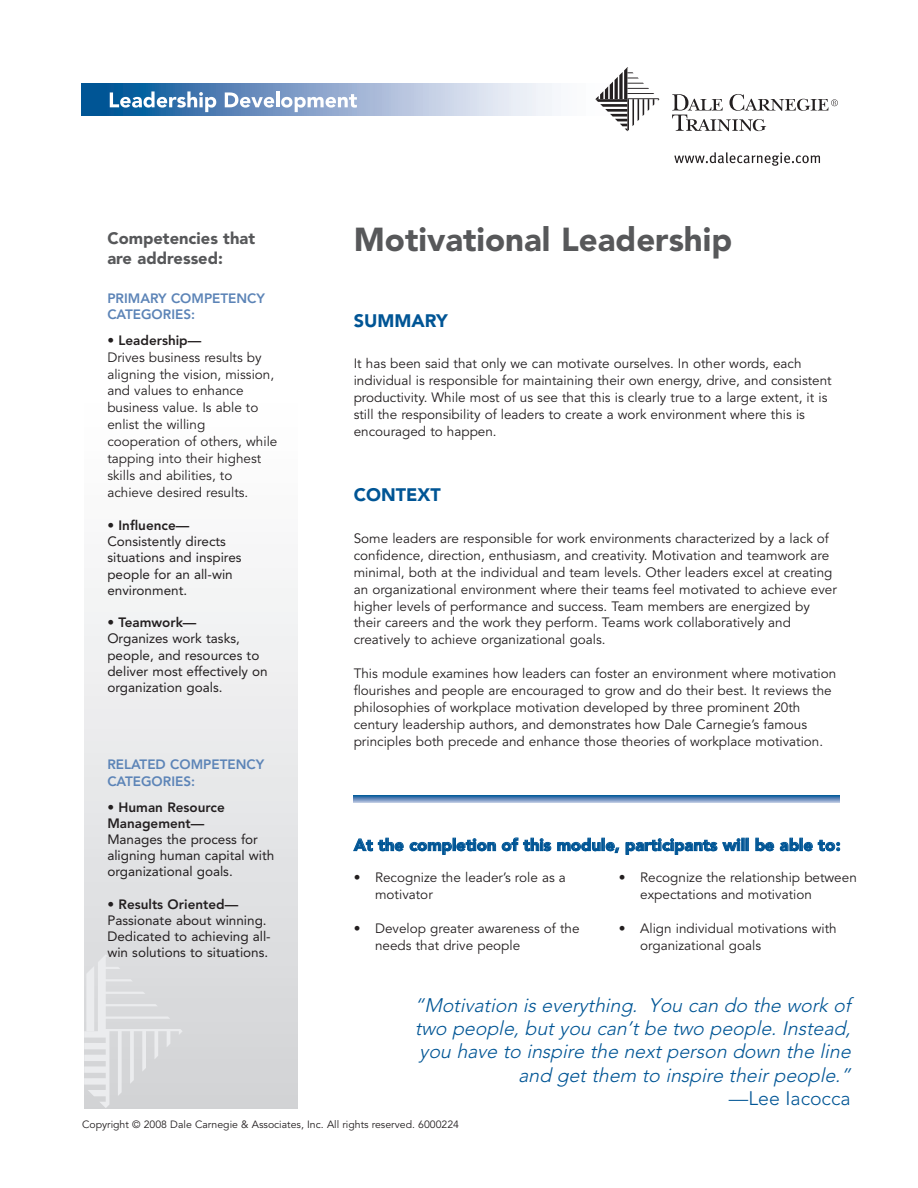
<style>
.page{position:relative;width:918px;height:1188px;background:#fff}
.page>*{position:absolute;margin:0;border:0;box-sizing:border-box;transform-origin:0 0}
.t1{font:900 33px "Avenir LT";color:#57585a}
.t2{font:italic 300 19.5px/23.4px "Avenir LT";color:#005595;text-align:right}
.t3{font:300 19.5px "Avenir LT";color:#005595}
.t4{font:900 18px "Avenir LT";color:#005595}
.t5{font:900 16.5px "Avenir LT";color:#005595}
.t6{font:900 16.5px/19.8px "Avenir LT";color:#57585a}
.t7{font:13.5px/17px "Avenir LT";color:#231f20}
.t8{font:13.5px/16.2px "Avenir LT";color:#231f20}
.t9{font:800 13.5px/16.2px "Avenir LT";color:#231f20}
.t10{font:800 13.5px/16.2px "Avenir LT";color:#5c84b7}
.t11{font:10.5px "Avenir LT";color:#231f20}
</style>
<div class="page">
<div style="left:84px;top:84px;width:214px;height:1024px;background:linear-gradient(to bottom,#fff,#d6d7da)"></div>
<svg style="left:82px;top:83px;width:578px;height:32px"></svg>
<svg style="left:110px;top:91px;width:106px;height:21px"></svg>
<svg style="left:225px;top:92px;width:49px;height:16px"></svg>
<hr style="left:276px;top:91px;width:3px;height:16px;background:#fff">
<svg style="left:281px;top:94px;width:76px;height:18px"></svg>
<svg style="left:595px;top:67px;width:64px;height:64px"></svg>
<svg style="left:672px;top:94px;width:166px;height:37px"></svg>
<svg style="left:674px;top:152px;width:146px;height:14px"></svg>
<svg style="left:84px;top:954px;width:99px;height:154px"></svg>
<svg style="left:354px;top:796px;width:485px;height:6px"></svg>
<p class="t6" style="left:107px;top:228px;width:149px">Competencies that are addressed:</p>
<p class="t10" style="left:107px;top:290px;width:159px">PRIMARY COMPETENCY<br>CATEGORIES:</p>
<p class="t9" style="left:107px;top:332px;width:95px">• Leadership—</p>
<p class="t7" style="left:107px;top:349px;width:172px">Drives business results by aligning the vision, mission, and values to enhance business value. Is able to enlist the willing cooperation of others, while tapping into their highest skills and abilities, to achieve desired results.</p>
<p class="t9" style="left:107px;top:517px;width:83px">• Influence—</p>
<p class="t8" style="left:107px;top:534px;width:136px">Consistently directs situations and inspires people for an all-win environment.</p>
<p class="t9" style="left:107px;top:615px;width:91px">• Teamwork—</p>
<p class="t8" style="left:107px;top:631px;width:162px">Organizes work tasks, people, and resources to deliver most effectively on organization goals.</p>
<p class="t10" style="left:107px;top:757px;width:158px">RELATED COMPETENCY<br>CATEGORIES:</p>
<p class="t9" style="left:107px;top:799px;width:119px">• Human Resource<br>Management—</p>
<p class="t8" style="left:107px;top:831px;width:169px">Manages the process for aligning human capital with organizational goals.</p>
<p class="t9" style="left:107px;top:896px;width:132px">• Results Oriented—</p>
<p class="t8" style="left:107px;top:912px;width:165px">Passionate about winning.<br>Dedicated to achieving all&shy;win solutions to situations.</p>
<h1 class="t1" style="left:354px;top:220px;width:380px">Motivational Leadership</h1>
<h3 class="t4" style="left:354px;top:309px;width:95px">SUMMARY</h3>
<p class="t7" style="left:354px;top:355px;width:480px">It has been said that only we can motivate ourselves. In other words, each individual is responsible for maintaining their own energy, drive, and consistent productivity. While most of us see that this is clearly true to a large extent, it is still the responsibility of leaders to create a work environment where this is encouraged to happen.</p>
<h3 class="t4" style="left:354px;top:484px;width:88px">CONTEXT</h3>
<p class="t7" style="left:354px;top:530px;width:485px">Some leaders are responsible for work environments characterized by a lack of confidence, direction, enthusiasm, and creativity. Motivation and teamwork are minimal, both at the individual and team levels. Other leaders excel at creating an organizational environment where their teams feel motivated to achieve ever higher levels of performance and success. Team members are energized by their careers and the work they perform. Teams work collaboratively and creatively to achieve organizational goals.</p>
<p class="t7" style="left:354px;top:665px;width:484px">This module examines how leaders can foster an environment where motivation flourishes and people are encouraged to grow and do their best. It reviews the philosophies of workplace motivation developed by three prominent 20th century leadership authors, and demonstrates how Dale Carnegie’s famous principles both precede and enhance those theories of workplace motivation.</p>
<p class="t5" style="left:354px;top:835px;width:488px">At the completion of this module, participants will be able to:</p>
<p class="t7" style="left:375px;top:869px;width:192px;text-indent:-21px">• Recognize the leader’s role as a motivator</p>
<p class="t7" style="left:375px;top:920px;width:206px;text-indent:-21px">• Develop greater awareness of the needs that drive people</p>
<p class="t7" style="left:640px;top:869px;width:218px;text-indent:-21px">• Recognize the relationship between expectations and motivation</p>
<p class="t7" style="left:640px;top:920px;width:198px;text-indent:-21px">• Align individual motivations with organizational goals</p>
<h2 class="t2" style="left:414px;top:993px;width:443px">“Motivation is everything. You can do the work of two people, but you can’t be two people. Instead, you have to inspire the next person down the line and get them to inspire their people.”</h2>
<h2 class="t3" style="left:729px;top:1087px;width:123px">—Lee Iacocca</h2>
<p class="t11" style="left:82px;top:1119px;width:378px">Copyright © 2008 Dale Carnegie &amp; Associates, Inc. All rights reserved. 6000224</p>
</div>
